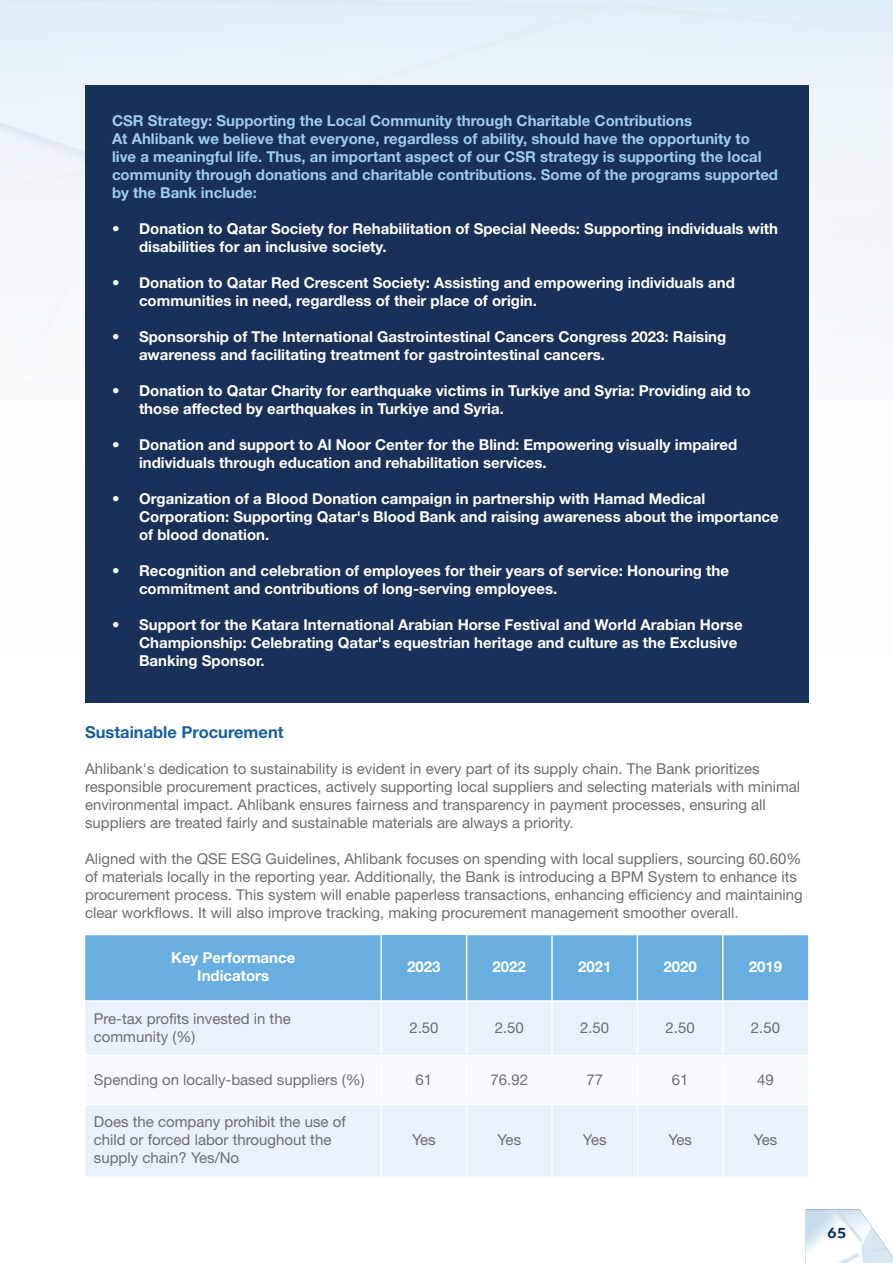
<style>
.page{position:relative;width:893px;height:1263px;background:#fff}
.page>*{position:absolute;margin:0;border:0;box-sizing:border-box;transform-origin:0 0}
.t1{font:700 16.5px "Helvetica Neue LT Arabic";color:#185f9d}
.t2{font:700 15px/18px "Helvetica Neue LT Arabic";color:#fff}
.t3{font:15px/18px "Helvetica Neue LT Arabic";color:#6d6e71}
.t4{font:700 15px/18px "Helvetica Neue LT Arabic";color:#9dcceb}
.t5{font:700 15px "Co Text Arabic";color:#002f5a}
</style>
<div class="page">
<div style="left:0;top:0;width:893px;height:1170px;background:linear-gradient(to bottom,#ebf2f7,#fff)"></div>
<div style="left:85px;top:85px;width:723px;height:617px;background:#193058"></div>
<div style="left:85px;top:935px;width:723px;height:65px;background:#68aee0"></div>
<div style="left:381px;top:935px;width:86px;height:66px;background:#68aee0"></div>
<div style="left:85px;top:1002px;width:723px;height:174px;background:#e9f1fa"></div>
<svg style="left:85px;top:1056px;width:723px;height:48px"></svg>
<hr style="left:380px;top:935px;width:2px;height:65px;background:#fff">
<hr style="left:85px;top:1000px;width:296px;height:2px;background:#fff">
<hr style="left:381px;top:1000px;width:86px;height:2px;background:#fff">
<hr style="left:380px;top:1002px;width:2px;height:53px;background:#fff">
<hr style="left:467px;top:1000px;width:85px;height:2px;background:#fff">
<hr style="left:552px;top:1000px;width:85px;height:2px;background:#fff">
<hr style="left:637px;top:1000px;width:86px;height:2px;background:#fff">
<hr style="left:723px;top:1000px;width:85px;height:2px;background:#fff">
<hr style="left:85px;top:1055px;width:296px;height:1px;background:#fff">
<hr style="left:381px;top:1055px;width:86px;height:1px;background:#fff">
<hr style="left:380px;top:1056px;width:2px;height:48px;background:#fff">
<hr style="left:467px;top:1055px;width:85px;height:1px;background:#fff">
<hr style="left:552px;top:1055px;width:85px;height:1px;background:#fff">
<hr style="left:637px;top:1055px;width:86px;height:1px;background:#fff">
<hr style="left:723px;top:1055px;width:85px;height:1px;background:#fff">
<hr style="left:85px;top:1104px;width:296px;height:1px;background:#fff">
<hr style="left:381px;top:1104px;width:86px;height:1px;background:#fff">
<hr style="left:380px;top:1105px;width:2px;height:71px;background:#fff">
<hr style="left:467px;top:1104px;width:85px;height:1px;background:#fff">
<hr style="left:552px;top:1104px;width:85px;height:1px;background:#fff">
<hr style="left:637px;top:1104px;width:86px;height:1px;background:#fff">
<hr style="left:723px;top:1104px;width:85px;height:1px;background:#fff">
<hr style="left:466px;top:935px;width:1px;height:65px;background:#fff">
<hr style="left:551px;top:935px;width:2px;height:65px;background:#fff">
<hr style="left:637px;top:935px;width:1px;height:65px;background:#fff">
<hr style="left:722px;top:935px;width:1px;height:65px;background:#fff">
<hr style="left:466px;top:1002px;width:1px;height:53px;background:#fff">
<hr style="left:551px;top:1002px;width:2px;height:53px;background:#fff">
<hr style="left:637px;top:1002px;width:1px;height:53px;background:#fff">
<hr style="left:722px;top:1002px;width:1px;height:53px;background:#fff">
<hr style="left:466px;top:1056px;width:1px;height:48px;background:#fff">
<hr style="left:551px;top:1056px;width:2px;height:48px;background:#fff">
<hr style="left:637px;top:1056px;width:1px;height:48px;background:#fff">
<hr style="left:722px;top:1056px;width:1px;height:48px;background:#fff">
<hr style="left:466px;top:1105px;width:1px;height:71px;background:#fff">
<hr style="left:551px;top:1105px;width:2px;height:71px;background:#fff">
<hr style="left:637px;top:1105px;width:1px;height:71px;background:#fff">
<hr style="left:722px;top:1105px;width:1px;height:71px;background:#fff">
<svg style="left:806px;top:1209px;width:87px;height:54px"></svg>
<p class="t4" style="left:112px;top:112px;width:668px">CSR Strategy: Supporting the Local Community through Charitable Contributions<br>At Ahlibank we believe that everyone, regardless of ability, should have the opportunity to<br>live a meaningful life. Thus, an important aspect of our CSR strategy is supporting the local community through donations and charitable contributions. Some of the programs supported by the Bank include:</p>
<p class="t2" style="left:139px;top:220px;width:641px;text-indent:-27px">• Donation to Qatar Society for Rehabilitation of Special Needs: Supporting individuals with disabilities for an inclusive society.</p>
<p class="t2" style="left:139px;top:274px;width:597px;text-indent:-27px">• Donation to Qatar Red Crescent Society: Assisting and empowering individuals and communities in need, regardless of their place of origin.</p>
<p class="t2" style="left:139px;top:328px;width:589px;text-indent:-27px">• Sponsorship of The International Gastrointestinal Cancers Congress 2023: Raising awareness and facilitating treatment for gastrointestinal cancers.</p>
<p class="t2" style="left:139px;top:382px;width:613px;text-indent:-27px">• Donation to Qatar Charity for earthquake victims in Turkiye and Syria: Providing aid to those affected by earthquakes in Turkiye and Syria.</p>
<p class="t2" style="left:139px;top:436px;width:600px;text-indent:-27px">• Donation and support to Al Noor Center for the Blind: Empowering visually impaired individuals through education and rehabilitation services.</p>
<p class="t2" style="left:139px;top:490px;width:641px;text-indent:-27px">• Organization of a Blood Donation campaign in partnership with Hamad Medical<br>Corporation: Supporting Qatar's Blood Bank and raising awareness about the importance of blood donation.</p>
<p class="t2" style="left:139px;top:562px;width:591px;text-indent:-27px">• Recognition and celebration of employees for their years of service: Honouring the commitment and contributions of long-serving employees.</p>
<p class="t2" style="left:139px;top:616px;width:605px;text-indent:-27px">• Support for the Katara International Arabian Horse Festival and World Arabian Horse<br>Championship: Celebrating Qatar's equestrian heritage and culture as the Exclusive<br>Banking Sponsor.</p>
<p class="t1" style="left:85px;top:723px;width:200px">Sustainable Procurement</p>
<p class="t3" style="left:85px;top:760px;width:717px">Ahlibank's dedication to sustainability is evident in every part of its supply chain. The Bank prioritizes responsible procurement practices, actively supporting local suppliers and selecting materials with minimal environmental impact. Ahlibank ensures fairness and transparency in payment processes, ensuring all suppliers are treated fairly and sustainable materials are always a priority.</p>
<p class="t3" style="left:85px;top:850px;width:719px">Aligned with the QSE ESG Guidelines, Ahlibank focuses on spending with local suppliers, sourcing 60.60% of materials locally in the reporting year. Additionally, the Bank is introducing a BPM System to enhance its procurement process. This system will enable paperless transactions, enhancing efficiency and maintaining clear workflows. It will also improve tracking, making procurement management smoother overall.</p>
<p class="t2" style="left:171px;top:949px;width:126px;text-align:center">Key Performance<br>Indicators</p>
<p class="t2" style="left:407px;top:958px;width:35px">2023</p>
<p class="t2" style="left:493px;top:958px;width:35px">2022</p>
<p class="t2" style="left:578px;top:958px;width:35px">2021</p>
<p class="t2" style="left:663px;top:958px;width:35px">2020</p>
<p class="t2" style="left:749px;top:958px;width:35px">2019</p>
<p class="t3" style="left:94px;top:1009px;width:198px">Pre-tax profits invested in the community (%)</p>
<p class="t3" style="left:409px;top:1018px;width:31px">2.50</p>
<p class="t3" style="left:495px;top:1018px;width:31px">2.50</p>
<p class="t3" style="left:580px;top:1018px;width:31px">2.50</p>
<p class="t3" style="left:665px;top:1018px;width:31px">2.50</p>
<p class="t3" style="left:751px;top:1018px;width:31px">2.50</p>
<p class="t3" style="left:94px;top:1070px;width:272px">Spending on locally-based suppliers (%)</p>
<p class="t3" style="left:416px;top:1070px;width:18px">61</p>
<p class="t3" style="left:491px;top:1070px;width:39px">76.92</p>
<p class="t3" style="left:586px;top:1070px;width:18px">77</p>
<p class="t3" style="left:672px;top:1070px;width:18px">61</p>
<p class="t3" style="left:757px;top:1070px;width:18px">49</p>
<p class="t3" style="left:94px;top:1113px;width:254px">Does the company prohibit the use of child or forced labor throughout the supply chain? Yes/No</p>
<p class="t3" style="left:412px;top:1131px;width:25px">Yes</p>
<p class="t3" style="left:498px;top:1131px;width:25px">Yes</p>
<p class="t3" style="left:583px;top:1131px;width:25px">Yes</p>
<p class="t3" style="left:668px;top:1131px;width:25px">Yes</p>
<p class="t3" style="left:754px;top:1131px;width:25px">Yes</p>
<p class="t5" style="left:827px;top:1224px;width:21px">65</p>
</div>
